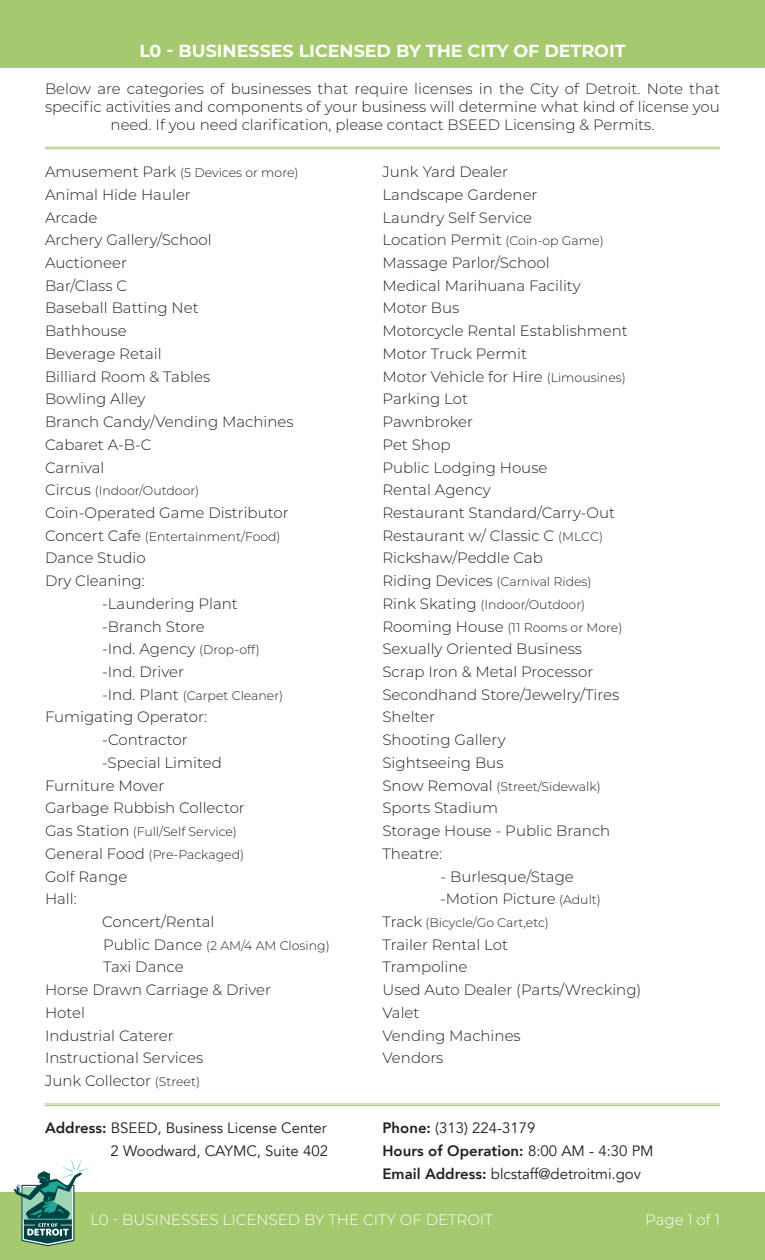
<style>
.page{position:relative;width:765px;height:1260px;background:#fff}
.page>*{position:absolute;margin:0;border:0;box-sizing:border-box;transform-origin:0 0}
.t1{font:700 17.5px "Montserrat";color:#fff}
.t2{font:300 15px/18px "Montserrat";color:#231f20;text-align:center}
.t3{font:15px "Avenir";color:#231f20}
.t4{font:300 15px "Montserrat";color:#fff}
.t5{font:800 15px "Avenir";color:#231f20}
.t6{font:300 12.5px "Montserrat";color:#231f20}
.s1{font-size:15px}
.s2{font-size:12.5px}
.s3{font-weight:800}
.s4{font-weight:400}
</style>
<div class="page">
<div style="left:0;top:1192px;width:765px;height:68px;background:#a5c96f"></div>
<svg style="left:14px;top:1159px;width:76px;height:87px"></svg>
<div style="left:0;top:0;width:765px;height:68px;background:#a5c96f"></div>
<hr style="left:45px;top:147px;width:675px;height:1px;background:#a5c96f">
<hr style="left:45px;top:148px;width:675px;height:1px;background:#a5c96f">
<hr style="left:45px;top:1104px;width:675px;height:1px;background:#a5c96f">
<hr style="left:45px;top:1105px;width:675px;height:1px;background:#a5c96f">
<p class="t1" style="left:139px;top:38px;width:488px">L0 - BUSINESSES LICENSED BY THE CITY OF DETROIT</p>
<p class="t2" style="left:45px;top:79px;width:677px">Below are categories of businesses that require licenses in the City of Detroit. Note that specific activities and components of your business will determine what kind of license you need. If you need clarification, please contact BSEED Licensing &amp; Permits.</p>
<p class="t6" style="left:45px;top:164px;width:255px"><span class="s1">Amusement Park</span> (5 Devices or more)</p>
<p class="t2" style="left:45px;top:185px;width:147px">Animal Hide Hauler</p>
<p class="t2" style="left:45px;top:208px;width:54px">Arcade</p>
<p class="t2" style="left:45px;top:230px;width:168px">Archery Gallery/School</p>
<p class="t2" style="left:45px;top:253px;width:83px">Auctioneer</p>
<p class="t2" style="left:45px;top:276px;width:84px">Bar/Class C</p>
<p class="t2" style="left:45px;top:299px;width:155px">Baseball Batting Net</p>
<p class="t2" style="left:45px;top:321px;width:83px">Bathhouse</p>
<p class="t2" style="left:45px;top:344px;width:118px">Beverage Retail</p>
<p class="t2" style="left:45px;top:367px;width:167px">Billiard Room &amp; Tables</p>
<p class="t2" style="left:45px;top:390px;width:102px">Bowling Alley</p>
<p class="t2" style="left:45px;top:412px;width:250px">Branch Candy/Vending Machines</p>
<p class="t2" style="left:45px;top:435px;width:108px">Cabaret A-B-C</p>
<p class="t2" style="left:45px;top:458px;width:61px">Carnival</p>
<p class="t6" style="left:45px;top:482px;width:156px"><span class="s1">Circus</span> (Indoor/Outdoor)</p>
<p class="t2" style="left:45px;top:503px;width:245px">Coin-Operated Game Distributor</p>
<p class="t6" style="left:45px;top:528px;width:237px"><span class="s1">Concert Cafe</span> (Entertainment/Food)</p>
<p class="t2" style="left:45px;top:549px;width:102px">Dance Studio</p>
<p class="t2" style="left:45px;top:571px;width:101px">Dry Cleaning:</p>
<p class="t2" style="left:102px;top:617px;width:104px">-Branch Store</p>
<p class="t2" style="left:102px;top:640px;width:159px">-Ind. Agency <span class="s2">(Drop-off)</span></p>
<p class="t2" style="left:102px;top:662px;width:83px">-Ind. Driver</p>
<p class="t6" style="left:102px;top:687px;width:183px"><span class="s1">-Ind. Plant</span> (Carpet Cleaner)</p>
<p class="t2" style="left:45px;top:708px;width:164px">Fumigating Operator:</p>
<p class="t2" style="left:102px;top:753px;width:121px">-Special Limited</p>
<p class="t2" style="left:45px;top:776px;width:121px">Furniture Mover</p>
<p class="t2" style="left:45px;top:799px;width:201px">Garbage Rubbish Collector</p>
<p class="t6" style="left:45px;top:823px;width:194px"><span class="s1">Gas Station</span> (Full/Self Service)</p>
<p class="t6" style="left:45px;top:846px;width:201px"><span class="s1">General Food</span> (Pre-Packaged)</p>
<p class="t2" style="left:45px;top:867px;width:84px">Golf Range</p>
<p class="t2" style="left:45px;top:889px;width:33px">Hall:</p>
<p class="t6" style="left:103px;top:937px;width:228px"><span class="s1">Public Dance</span> (2 AM/4 AM Closing)</p>
<p class="t2" style="left:103px;top:958px;width:82px">Taxi Dance</p>
<p class="t2" style="left:45px;top:980px;width:227px">Horse Drawn Carriage &amp; Driver</p>
<p class="t2" style="left:45px;top:1003px;width:42px">Hotel</p>
<p class="t2" style="left:45px;top:1026px;width:130px">Industrial Caterer</p>
<p class="t2" style="left:45px;top:1071px;width:157px">Junk Collector <span class="s2">(Street)</span></p>
<p class="t2" style="left:102px;top:594px;width:137px">-Laundering Plant</p>
<p class="t2" style="left:102px;top:730px;width:87px">-Contractor</p>
<p class="t2" style="left:102px;top:912px;width:114px">Concert/Rental</p>
<p class="t2" style="left:45px;top:1049px;width:160px">Instructional Services</p>
<p class="t3" style="left:45px;top:1119px;width:283px"><span class="s3">Address:</span> BSEED, Business License Center</p>
<p class="t3" style="left:110px;top:1142px;width:219px">2 Woodward, CAYMC, Suite 402</p>
<p class="t2" style="left:382px;top:162px;width:127px">Junk Yard Dealer</p>
<p class="t2" style="left:382px;top:185px;width:157px">Landscape Gardener</p>
<p class="t2" style="left:382px;top:208px;width:151px">Laundry Self Service</p>
<p class="t2" style="left:382px;top:230px;width:223px">Location Permit <span class="s2">(Coin-op Game)</span></p>
<p class="t2" style="left:382px;top:253px;width:169px">Massage Parlor/School</p>
<p class="t2" style="left:382px;top:276px;width:200px">Medical Marihuana Facility</p>
<p class="t2" style="left:382px;top:299px;width:78px">Motor Bus</p>
<p class="t2" style="left:382px;top:321px;width:247px">Motorcycle Rental Establishment</p>
<p class="t2" style="left:382px;top:344px;width:146px">Motor Truck Permit</p>
<p class="t2" style="left:382px;top:367px;width:245px">Motor Vehicle for Hire <span class="s2">(Limousines)</span></p>
<p class="t2" style="left:382px;top:390px;width:87px">Parking Lot</p>
<p class="t2" style="left:382px;top:412px;width:92px">Pawnbroker</p>
<p class="t2" style="left:382px;top:435px;width:69px">Pet Shop</p>
<p class="t2" style="left:382px;top:458px;width:166px">Public Lodging House</p>
<p class="t2" style="left:382px;top:480px;width:110px">Rental Agency</p>
<p class="t2" style="left:382px;top:503px;width:234px">Restaurant Standard/Carry-Out</p>
<p class="t2" style="left:382px;top:526px;width:222px">Restaurant w/ Classic C <span class="s2">(MLCC)</span></p>
<p class="t2" style="left:382px;top:549px;width:162px">Rickshaw/Peddle Cab</p>
<p class="t6" style="left:382px;top:573px;width:211px"><span class="s1">Riding Devices</span> (Carnival Rides)</p>
<p class="t6" style="left:382px;top:596px;width:204px"><span class="s1">Rink Skating</span> (Indoor/Outdoor)</p>
<p class="t6" style="left:382px;top:619px;width:241px"><span class="s1">Rooming House</span> (11 Rooms or More)</p>
<p class="t2" style="left:382px;top:640px;width:201px">Sexually Oriented Business</p>
<p class="t2" style="left:382px;top:662px;width:212px">Scrap Iron &amp; Metal Processor</p>
<p class="t2" style="left:382px;top:685px;width:238px">Secondhand Store/Jewelry/Tires</p>
<p class="t2" style="left:382px;top:708px;width:54px">Shelter</p>
<p class="t2" style="left:382px;top:730px;width:125px">Shooting Gallery</p>
<p class="t2" style="left:382px;top:753px;width:123px">Sightseeing Bus</p>
<p class="t6" style="left:382px;top:778px;width:220px"><span class="s1">Snow Removal</span> (Street/Sidewalk)</p>
<p class="t2" style="left:382px;top:799px;width:117px">Sports Stadium</p>
<p class="t2" style="left:382px;top:821px;width:229px">Storage House - Public Branch</p>
<p class="t2" style="left:382px;top:844px;width:61px">Theatre:</p>
<p class="t2" style="left:440px;top:889px;width:162px">-Motion Picture <span class="s2">(Adult)</span></p>
<p class="t6" style="left:382px;top:914px;width:168px"><span class="s1">Track</span> (Bicycle/Go Cart,etc)</p>
<p class="t2" style="left:382px;top:935px;width:127px">Trailer Rental Lot</p>
<p class="t2" style="left:382px;top:958px;width:87px">Trampoline</p>
<p class="t2" style="left:441px;top:867px;width:135px">- Burlesque/Stage</p>
<p class="t2" style="left:382px;top:980px;width:260px">Used Auto Dealer (Parts/Wrecking)</p>
<p class="t2" style="left:382px;top:1003px;width:39px">Valet</p>
<p class="t2" style="left:382px;top:1026px;width:140px">Vending Machines</p>
<p class="t2" style="left:382px;top:1049px;width:62px">Vendors</p>
<p class="t3" style="left:382px;top:1119px;width:155px"><span class="s3">Phone:</span> (313) 224-3179</p>
<p class="t5" style="left:382px;top:1139px;width:273px">Hours of Operation: <span class="s4">8:00 AM - 4:30 PM</span></p>
<p class="t3" style="left:382px;top:1165px;width:260px"><span class="s3">Email Address:</span> blcstaff@detroitmi.gov</p>
<p class="t4" style="left:90px;top:1210px;width:404px">L0 - BUSINESSES LICENSED BY THE CITY OF DETROIT</p>
<p class="t4" style="left:645px;top:1210px;width:76px">Page 1 of 1</p>
</div>
